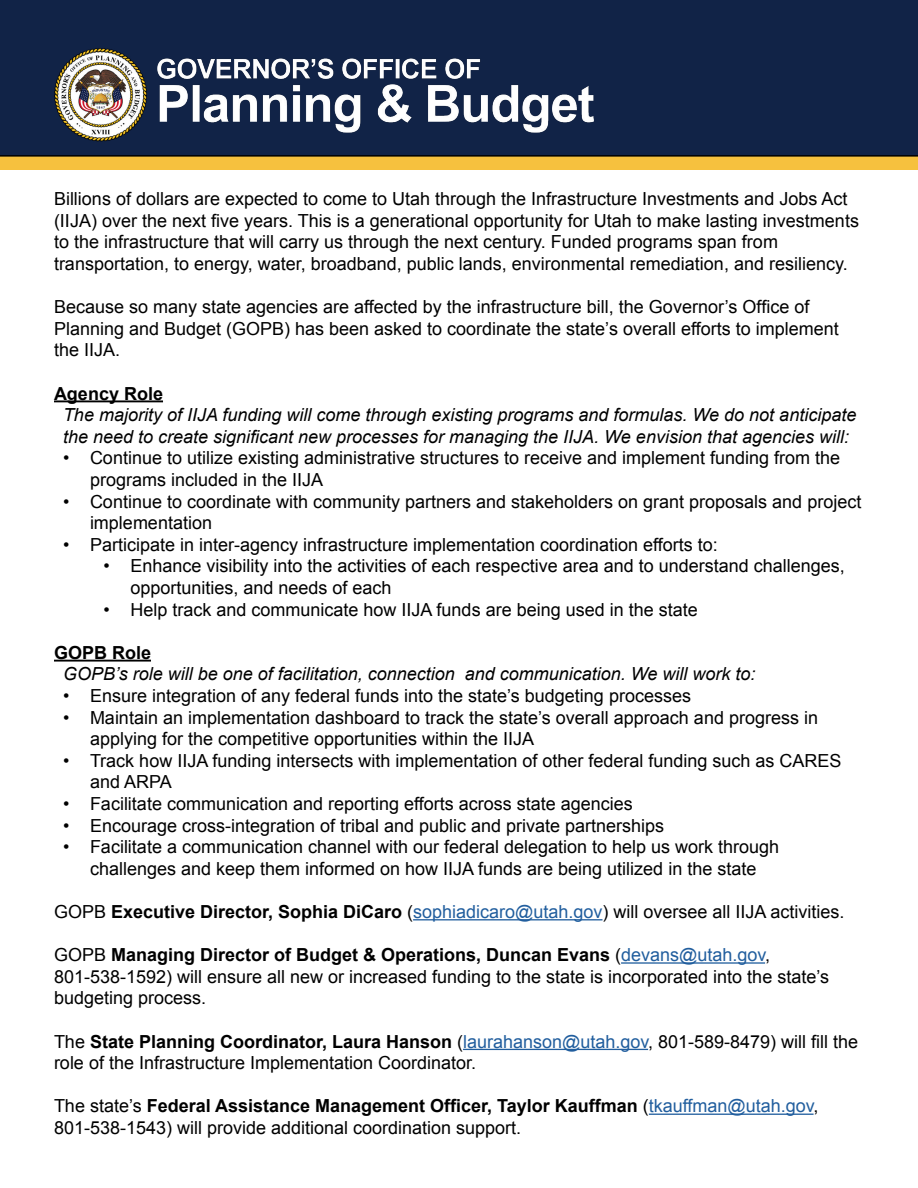
<style>
.page{position:relative;width:918px;height:1188px;background:#fff}
.page>*{position:absolute;margin:0;border:0;box-sizing:border-box;transform-origin:0 0}
.t1{font:18px/21.6px "Arial";color:#000}
.t2{font:italic 18px/21.6px "Arial";color:#000}
.t3{font:700 18px "Arial";color:#000}
.s1{font-weight:700}
.s2{color:#215e9e}
</style>
<div class="page">
<div style="left:0;top:0;width:918px;height:169px;background:#f6c13e"></div>
<hr style="left:54px;top:400px;width:109px;height:2px;background:#000">
<hr style="left:54px;top:660px;width:97px;height:2px;background:#000">
<hr style="left:413px;top:919px;width:189px;height:1px;background:#215e9e">
<hr style="left:621px;top:962px;width:144px;height:2px;background:#215e9e">
<hr style="left:463px;top:1049px;width:185px;height:1px;background:#215e9e">
<hr style="left:649px;top:1114px;width:165px;height:1px;background:#215e9e">
<div style="left:0;top:0;width:918px;height:157px;background:#112347"></div>
<img style="left:54px;top:49px;width:648px;height:121px">
<p class="t1" style="left:54px;top:188px;width:807px">Billions of dollars are expected to come to Utah through the Infrastructure Investments and Jobs Act (IIJA) over the next five years. This is a generational opportunity for Utah to make lasting investments to the infrastructure that will carry us through the next century. Funded programs span from transportation, to energy, water, broadband, public lands, environmental remediation, and resiliency.</p>
<p class="t1" style="left:54px;top:296px;width:786px">Because so many state agencies are affected by the infrastructure bill, the Governor’s Office of<br>Planning and Budget (GOPB) has been asked to coordinate the state’s overall efforts to implement the IIJA.</p>
<p class="t3" style="left:54px;top:381px;width:111px">Agency Role</p>
<p class="t2" style="left:63px;top:404px;width:795px">The majority of IIJA funding will come through existing programs and formulas. We do not anticipate the need to create significant new processes for managing the IIJA. We envision that agencies will:</p>
<p class="t1" style="left:90px;top:447px;width:752px;text-indent:-27px">• Continue to utilize existing administrative structures to receive and implement funding from the programs included in the IIJA</p>
<p class="t1" style="left:90px;top:491px;width:773px;text-indent:-27px">• Continue to coordinate with community partners and stakeholders on grant proposals and project implementation</p>
<p class="t1" style="left:63px;top:534px;width:657px">• Participate in inter-agency infrastructure implementation coordination efforts to:</p>
<p class="t1" style="left:130px;top:555px;width:716px;text-indent:-27px">• Enhance visibility into the activities of each respective area and to understand challenges, opportunities, and needs of each</p>
<p class="t1" style="left:104px;top:599px;width:596px">• Help track and communicate how IIJA funds are being used in the state</p>
<p class="t3" style="left:54px;top:641px;width:99px">GOPB Role</p>
<p class="t2" style="left:63px;top:663px;width:694px">GOPB’s role will be one of facilitation, connection and communication. We will work to:</p>
<p class="t1" style="left:63px;top:685px;width:630px">• Ensure integration of any federal funds into the state’s budgeting processes</p>
<p class="t1" style="left:90px;top:707px;width:730px;text-indent:-27px">• Maintain an implementation dashboard to track the state’s overall approach and progress in applying for the competitive opportunities within the IIJA</p>
<p class="t1" style="left:90px;top:750px;width:753px;text-indent:-27px">• Track how IIJA funding intersects with implementation of other federal funding such as CARES and ARPA</p>
<p class="t1" style="left:63px;top:793px;width:571px">• Facilitate communication and reporting efforts across state agencies</p>
<p class="t1" style="left:63px;top:815px;width:603px">• Encourage cross-integration of tribal and public and private partnerships</p>
<p class="t1" style="left:63px;top:836px;width:718px;text-align:center">• Facilitate a communication channel with our federal delegation to help us work through challenges and keep them informed on how IIJA funds are being utilized in the state</p>
<p class="t1" style="left:54px;top:901px;width:792px">GOPB <span class="s1">Executive Director, Sophia DiCaro</span> (<span class="s2">sophiadicaro@utah.gov</span>) will oversee all IIJA activities.</p>
<p class="t1" style="left:54px;top:944px;width:777px">GOPB <span class="s1">Managing Director of Budget &amp; Operations, Duncan Evans</span> (<span class="s2">devans@utah.gov</span>,<br>801-538-1592) will ensure all new or increased funding to the state is incorporated into the state’s budgeting process.</p>
<p class="t1" style="left:54px;top:1031px;width:806px">The <span class="s1">State Planning Coordinator, Laura Hanson</span> (<span class="s2">laurahanson@utah.gov</span>, 801-589-8479) will fill the role of the Infrastructure Implementation Coordinator.</p>
<p class="t1" style="left:54px;top:1095px;width:766px">The state’s <span class="s1">Federal Assistance Management Officer, Taylor Kauffman</span> (<span class="s2">tkauffman@utah.gov</span>,<br>801-538-1543) will provide additional coordination support.</p>
</div>
